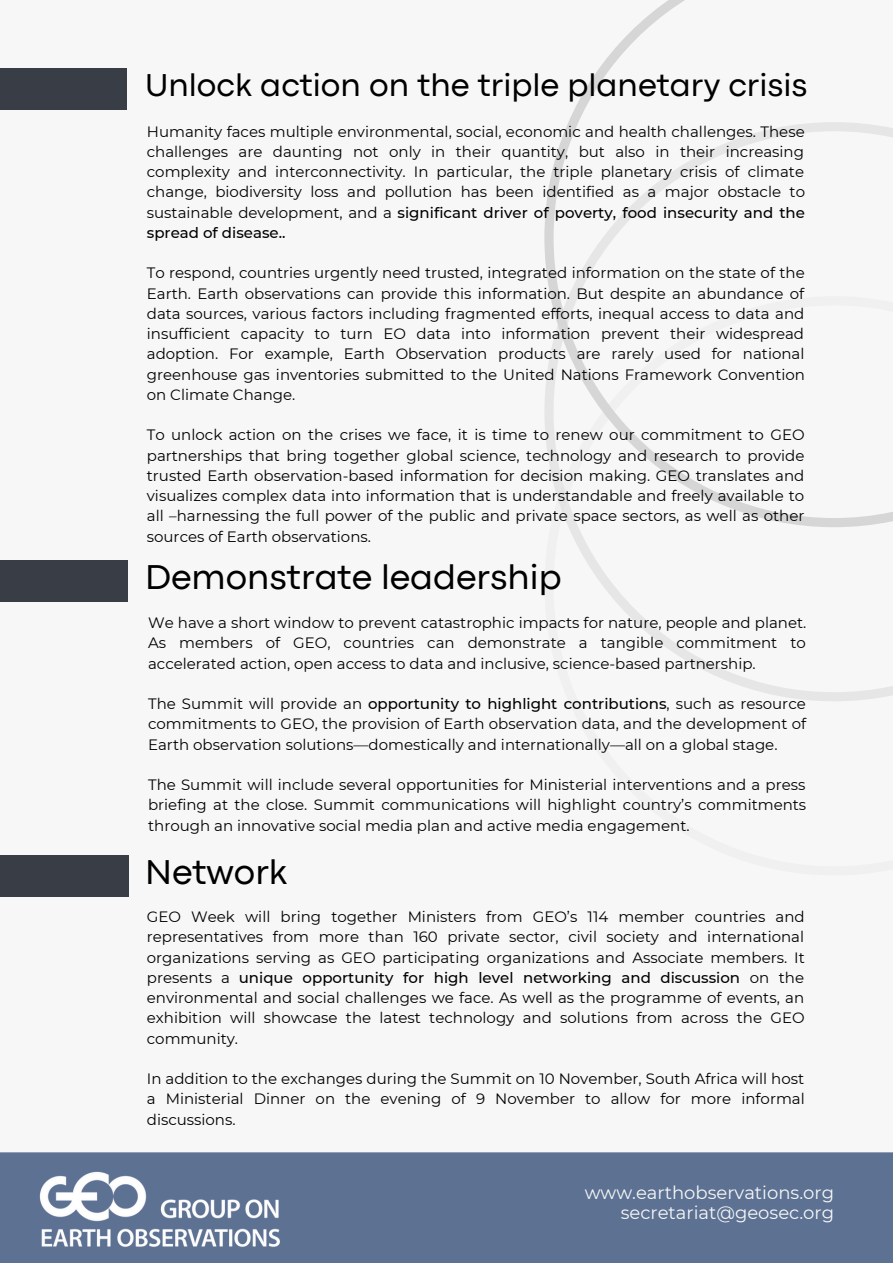
<style>
.page{position:relative;width:893px;height:1264px;background:#fff}
.page>*{position:absolute;margin:0;border:0;box-sizing:border-box;transform-origin:0 0}
.t1{font:36px "Codec Pro";color:#000}
.t2{font:33px "Codec Pro";color:#000}
.t3{font:18px/20.2px "Montserrat";color:#f7f7f7;text-align:right}
.t4{font:15px/20.2px "Montserrat";color:#000;text-align:justify}
.s1{font-weight:500}
</style>
<div class="page">
<div style="left:0;top:0;width:892px;height:1262px;background:#f7f7f7"></div>
<svg style="left:569px;top:527px;width:323px;height:174px"></svg>
<svg style="left:544px;top:0;width:348px;height:527px"></svg>
<div style="left:0;top:68px;width:127px;height:42px;background:#393e46"></div>
<div style="left:0;top:560px;width:128px;height:42px;background:#393e46"></div>
<div style="left:0;top:855px;width:128px;height:41px;background:#393e46"></div>
<div style="left:0;top:1152px;width:892px;height:110px;background:#5d7193"></div>
<img style="left:30px;top:1163px;width:261px;height:91px">
<h2 class="t2" style="left:145px;top:74px;width:663px">Unlock action on the triple planetary crisis</h2>
<p class="t4" style="left:147px;top:121px;width:659px">Humanity faces multiple environmental, social, economic and health challenges. These challenges are daunting not only in their quantity, but also in their increasing complexity and interconnectivity. In particular, the triple planetary crisis of climate change, biodiversity loss and pollution has been identified as a major obstacle to sustainable development, and a <span class="s1">significant driver of poverty, food insecurity and the spread of disease..</span></p>
<p class="t4" style="left:147px;top:263px;width:659px">To respond, countries urgently need trusted, integrated information on the state of the Earth. Earth observations can provide this information. But despite an abundance of data sources, various factors including fragmented efforts, inequal access to data and insufficient capacity to turn EO data into information prevent their widespread adoption. For example, Earth Observation products are rarely used for national greenhouse gas inventories submitted to the United Nations Framework Convention on Climate Change.</p>
<p class="t4" style="left:147px;top:425px;width:659px">To unlock action on the crises we face, it is time to renew our commitment to GEO partnerships that bring together global science, technology and research to provide trusted Earth observation-based information for decision making. GEO translates and visualizes complex data into information that is understandable and freely available to all –harnessing the full power of the public and private space sectors, as well as other sources of Earth observations.</p>
<h1 class="t1" style="left:145px;top:564px;width:418px">Demonstrate leadership</h1>
<p class="t4" style="left:148px;top:612px;width:659px">We have a short window to prevent catastrophic impacts for nature, people and planet.<br>As members of GEO, countries can demonstrate a tangible commitment to accelerated action, open access to data and inclusive, science-based partnership.</p>
<p class="t4" style="left:148px;top:693px;width:659px">The Summit will provide an <span class="s1">opportunity to highlight contributions</span>, such as resource commitments to GEO, the provision of Earth observation data, and the development of Earth observation solutions—domestically and internationally—all on a global stage.</p>
<p class="t4" style="left:148px;top:774px;width:659px">The Summit will include several opportunities for Ministerial interventions and a press briefing at the close. Summit communications will highlight country’s commitments through an innovative social media plan and active media engagement.</p>
<h1 class="t1" style="left:145px;top:859px;width:144px">Network</h1>
<p class="t4" style="left:147px;top:906px;width:659px">GEO Week will bring together Ministers from GEO’s 114 member countries and representatives from more than 160 private sector, civil society and international organizations serving as GEO participating organizations and Associate members. It presents a <span class="s1">unique opportunity for high level networking and discussion</span> on the environmental and social challenges we face. As well as the programme of events, an exhibition will showcase the latest technology and solutions from across the GEO community.</p>
<p class="t4" style="left:147px;top:1068px;width:659px">In addition to the exchanges during the Summit on 10 November, South Africa will host a Ministerial Dinner on the evening of 9 November to allow for more informal discussions.</p>
<p class="t3" style="left:584px;top:1182px;width:251px">www.earthobservations.org secretariat@geosec.org</p>
</div>
